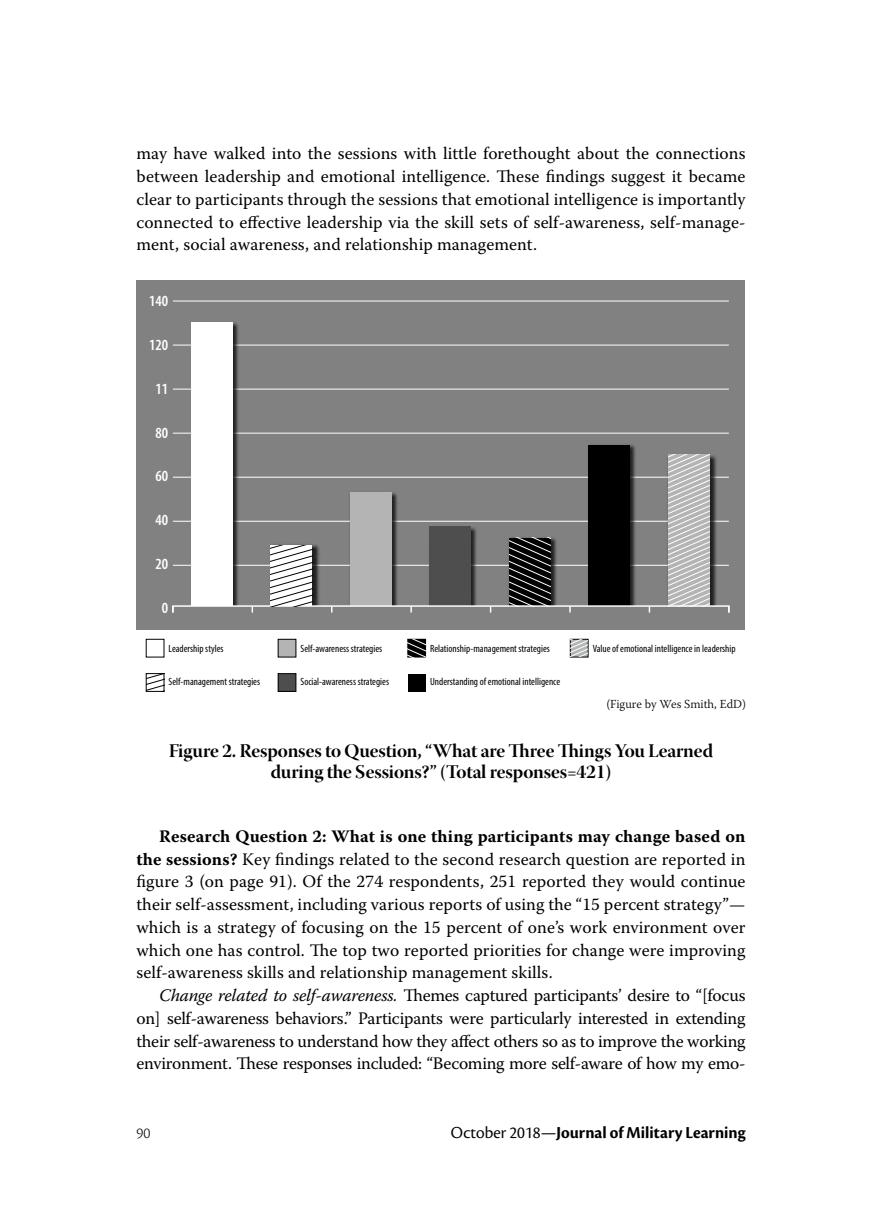
<style>
.page{position:relative;width:882px;height:1206px;background:#fff}
.page>*{position:absolute;margin:0;border:0;box-sizing:border-box;transform-origin:0 0}
.t1{font:19.25px/21px "Warnock Pro Bold Disp";letter-spacing:-.01em;color:#000;text-align:center}
.t2{font:17.5px/22.8px "Warnock Pro";letter-spacing:.005em;color:#000;text-align:justify}
.t3{font:17.5px "Cronos Pro Bold Disp";color:#000}
.t4{font:300 15.75px "Cronos Pro";color:#000}
.t5{font:600 condensed 15.58px "Myriad Pro";color:#fff}
.t6{font:300 12.25px "Warnock Pro";color:#000}
.t7{font:condensed 10.5px "Myriad Pro";color:#000}
.s1{font-weight:700}
.s2{font-style:italic}
.s3{font-family:"Cronos Pro Disp"}
</style>
<div class="page">
<div style="left:136px;top:280px;width:609px;height:349px;background:#818181"></div>
<hr style="left:173px;top:521px;width:556px;height:1px;background:#fff">
<hr style="left:173px;top:565px;width:556px;height:1px;background:#fff">
<hr style="left:173px;top:477px;width:556px;height:1px;background:#fff">
<hr style="left:173px;top:433px;width:556px;height:1px;background:#fff">
<hr style="left:173px;top:345px;width:556px;height:1px;background:#fff">
<hr style="left:173px;top:389px;width:556px;height:1px;background:#fff">
<hr style="left:173px;top:301px;width:556px;height:1px;background:#fff">
<img style="left:348px;top:492px;width:53px;height:113px">
<div style="left:350px;top:492px;width:41px;height:114px;background:#b4b4b4"></div>
<img style="left:269px;top:544px;width:51px;height:61px">
<img style="left:507px;top:537px;width:53px;height:68px">
<img style="left:588px;top:444px;width:51px;height:161px">
<div style="left:589px;top:445px;width:41px;height:161px;background:#000"></div>
<img style="left:429px;top:526px;width:50px;height:79px">
<div style="left:430px;top:527px;width:41px;height:79px;background:#4e4e4e"></div>
<img style="left:189px;top:322px;width:52px;height:283px">
<div style="left:191px;top:323px;width:42px;height:283px;background:#fff"></div>
<img style="left:667px;top:454px;width:52px;height:151px">
<div style="left:172px;top:605px;width:558px;height:8px;border:1px solid #fff"></div>
<svg style="left:569px;top:606px;width:2px;height:6px"></svg>
<svg style="left:410px;top:606px;width:2px;height:6px"></svg>
<svg style="left:172px;top:606px;width:2px;height:6px"></svg>
<svg style="left:728px;top:606px;width:2px;height:6px"></svg>
<div style="left:146px;top:639px;width:18px;height:18px;border:1px solid #010101"></div>
<div style="left:278px;top:639px;width:18px;height:18px;background:#b4b4b4"></div>
<div style="left:278px;top:639px;width:18px;height:18px;border:1px solid #010101"></div>
<div style="left:278px;top:673px;width:18px;height:18px;background:#4e4e4e"></div>
<div style="left:278px;top:673px;width:18px;height:18px;border:1px solid #010101"></div>
<div style="left:408px;top:673px;width:18px;height:18px;background:#000"></div>
<svg style="left:271px;top:545px;width:41px;height:61px;background:#d6d6d6"></svg>
<svg style="left:146px;top:673px;width:18px;height:18px"></svg>
<svg style="left:509px;top:538px;width:41px;height:68px;background:#2a2a2a"></svg>
<svg style="left:408px;top:639px;width:18px;height:18px"></svg>
<svg style="left:668px;top:455px;width:41px;height:151px;background:#c3c3c3"></svg>
<svg style="left:570px;top:639px;width:18px;height:19px"></svg>
<p class="t2" style="left:136px;top:142px;width:611px">may have walked into the sessions with little forethought about the connections between leadership and emotional intelligence. These findings suggest it became clear to participants through the sessions that emotional intelligence is importantly connected to effective leadership via the skill sets of self-awareness, self-manage&shy;ment, social awareness, and relationship management.</p>
<p class="t5" style="left:149px;top:291px;width:21px">140</p>
<p class="t5" style="left:149px;top:335px;width:21px">120</p>
<p class="t5" style="left:155px;top:379px;width:14px">11</p>
<p class="t5" style="left:155px;top:423px;width:14px">80</p>
<p class="t5" style="left:155px;top:467px;width:14px">60</p>
<p class="t5" style="left:155px;top:510px;width:14px">40</p>
<p class="t5" style="left:155px;top:554px;width:14px">20</p>
<p class="t5" style="left:162px;top:598px;width:8px">0</p>
<p class="t7" style="left:169px;top:642px;width:57px">Leadership styles</p>
<p class="t7" style="left:169px;top:675px;width:93px">Self-management strategies</p>
<p class="t7" style="left:301px;top:642px;width:83px">Self-awareness strategies</p>
<p class="t7" style="left:301px;top:675px;width:90px">Social-awareness strategies</p>
<p class="t7" style="left:430px;top:642px;width:121px">Relationship-management strategies</p>
<p class="t7" style="left:430px;top:675px;width:132px">Understanding of emotional intelligence</p>
<p class="t7" style="left:593px;top:642px;width:145px">Value of emotional intelligence in leadership</p>
<p class="t6" style="left:606px;top:696px;width:141px">(Figure by Wes Smith, EdD)</p>
<p class="t1" style="left:169px;top:740px;width:546px">Figure 2. Responses to Question, “What are Three Things You Learned during the Sessions?” (Total responses=421)</p>
<p class="t2" style="left:136px;top:824px;width:611px;text-indent:23px"><span class="s1">Research Question 2: What is one thing participants may change based on the sessions?</span> Key findings related to the second research question are reported in figure 3 (on page 91). Of the 274 respondents, 251 reported they would continue their self-assessment, including various reports of using the “15 percent strategy”— which is a strategy of focusing on the 15 percent of one’s work environment over which one has control. The top two reported priorities for change were improving self-awareness skills and relationship management skills.</p>
<p class="t2" style="left:136px;top:984px;width:611px;text-indent:23px"><span class="s2">Change related to self-awareness.</span> Themes captured participants’ desire to “[focus on] self-awareness behaviors.” Participants were particularly interested in extending their self-awareness to understand how they affect others so as to improve the working environment. These responses included: “Becoming more self-aware of how my emo-</p>
<p class="t4" style="left:136px;top:1124px;width:15px">90</p>
<p class="t3" style="left:451px;top:1122px;width:296px"><span class="s3">October 2018—</span>Journal of Military Learning</p>
</div>
